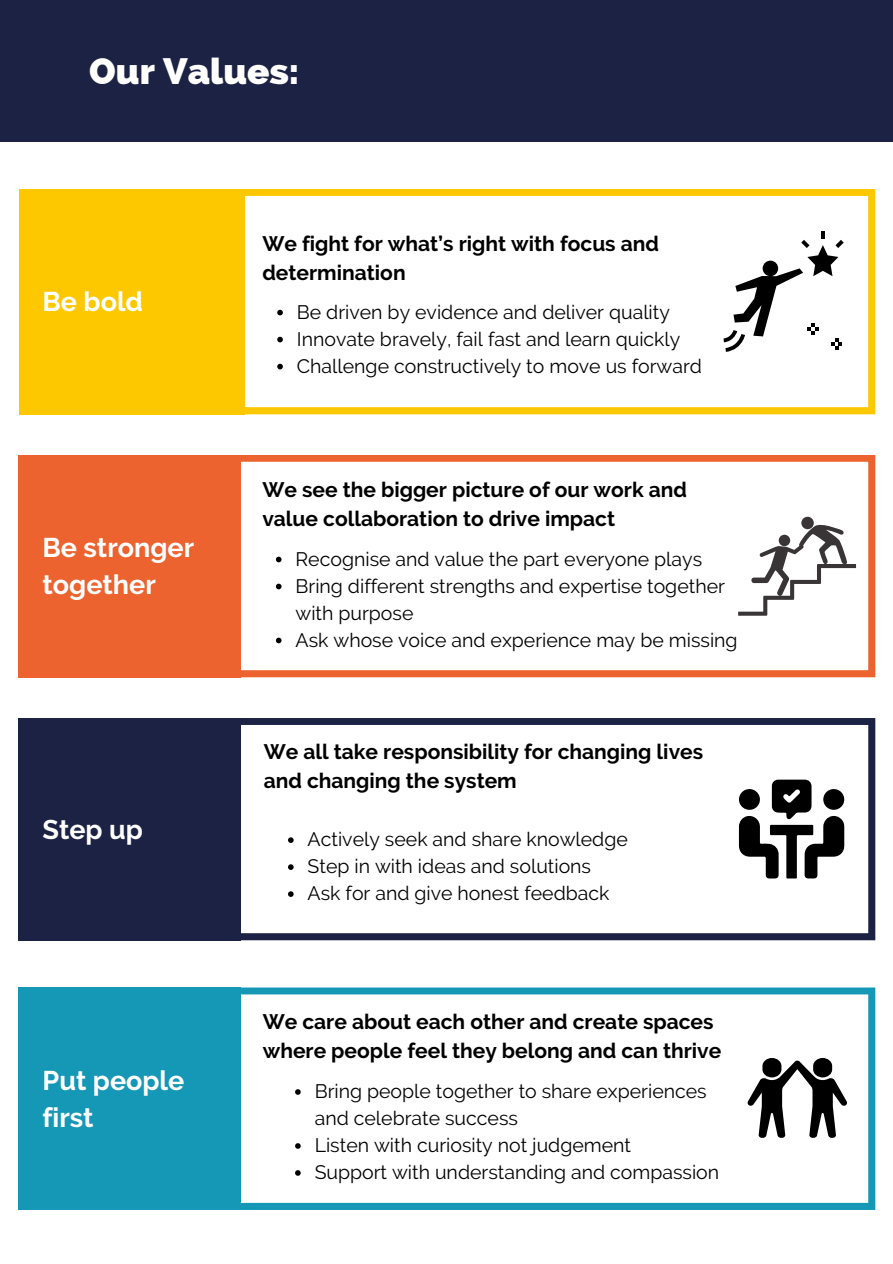
<style>
.page{position:relative;width:893px;height:1264px;background:#fff}
.page>*{position:absolute;margin:0;border:0;box-sizing:border-box;transform-origin:0 0}
.t1{font:800 36.75px "Raleway";color:#fff}
.t2{font:700 27px/37px "Raleway";color:#fff}
.t3{font:700 21px/29.2px "Raleway";color:#000}
.t4{font:19.5px/27px "Raleway";color:#000}
</style>
<div class="page">
<div style="left:0;top:0;width:892px;height:142px;background:#1c2243"></div>
<div style="left:19px;top:189px;width:225px;height:225px;background:#fdc800"></div>
<svg style="left:244px;top:189px;width:631px;height:225px"></svg>
<div style="left:19px;top:455px;width:222px;height:222px;background:#ec632f"></div>
<svg style="left:241px;top:455px;width:634px;height:222px"></svg>
<div style="left:19px;top:718px;width:222px;height:222px;background:#1c2243"></div>
<svg style="left:241px;top:718px;width:634px;height:222px"></svg>
<div style="left:19px;top:987px;width:222px;height:222px;background:#1597b6"></div>
<svg style="left:241px;top:987px;width:634px;height:222px"></svg>
<svg style="left:277px;top:310px;width:6px;height:5px"></svg>
<svg style="left:277px;top:337px;width:6px;height:5px"></svg>
<svg style="left:277px;top:364px;width:6px;height:5px"></svg>
<svg style="left:276px;top:556px;width:5px;height:6px"></svg>
<svg style="left:276px;top:583px;width:5px;height:6px"></svg>
<svg style="left:276px;top:637px;width:5px;height:6px"></svg>
<svg style="left:288px;top:837px;width:5px;height:6px"></svg>
<svg style="left:288px;top:864px;width:5px;height:6px"></svg>
<svg style="left:288px;top:891px;width:5px;height:5px"></svg>
<svg style="left:295px;top:1089px;width:6px;height:5px"></svg>
<svg style="left:295px;top:1143px;width:6px;height:5px"></svg>
<svg style="left:295px;top:1170px;width:6px;height:5px"></svg>
<svg style="left:723px;top:231px;width:120px;height:121px"></svg>
<svg style="left:738px;top:521px;width:118px;height:94px"></svg>
<div style="left:801px;top:517px;width:12px;height:12px;background:#393536;border-radius:50%"></div>
<div style="left:778px;top:534px;width:12px;height:12px;background:#393536;border-radius:50%"></div>
<svg style="left:738px;top:779px;width:106px;height:99px"></svg>
<div style="left:823px;top:789px;width:21px;height:20px;background:#000;border-radius:50%"></div>
<div style="left:738px;top:789px;width:21px;height:20px;background:#000;border-radius:50%"></div>
<svg style="left:746px;top:1057px;width:102px;height:81px"></svg>
<p class="t1" style="left:89px;top:49px;width:211px">Our Values:</p>
<p class="t2" style="left:43px;top:283px;width:102px">Be bold</p>
<p class="t2" style="left:43px;top:529px;width:153px">Be stronger together</p>
<p class="t2" style="left:43px;top:810px;width:102px">Step up</p>
<p class="t2" style="left:43px;top:1061px;width:143px">Put people first</p>
<p class="t3" style="left:262px;top:229px;width:398px">We fight for what’s right with focus and determination</p>
<p class="t4" style="left:297px;top:298px;width:374px">Be driven by evidence and deliver quality</p>
<p class="t4" style="left:297px;top:325px;width:385px">Innovate bravely, fail fast and learn quickly</p>
<p class="t4" style="left:297px;top:352px;width:406px">Challenge constructively to move us forward</p>
<p class="t3" style="left:262px;top:474px;width:426px">We see the bigger picture of our work and value collaboration to drive impact</p>
<p class="t4" style="left:295px;top:545px;width:408px">Recognise and value the part everyone plays</p>
<p class="t4" style="left:295px;top:572px;width:431px">Bring different strengths and expertise together with purpose</p>
<p class="t4" style="left:295px;top:626px;width:443px">Ask whose voice and experience may be missing</p>
<p class="t3" style="left:264px;top:736px;width:441px">We all take responsibility for changing lives and changing the system</p>
<p class="t4" style="left:307px;top:826px;width:322px">Actively seek and share knowledge</p>
<p class="t4" style="left:307px;top:852px;width:285px">Step in with ideas and solutions</p>
<p class="t4" style="left:307px;top:879px;width:303px">Ask for and give honest feedback</p>
<p class="t3" style="left:263px;top:1007px;width:460px">We care about each other and create spaces where people feel they belong and can thrive</p>
<p class="t4" style="left:315px;top:1077px;width:393px">Bring people together to share experiences and celebrate success</p>
<p class="t4" style="left:315px;top:1131px;width:318px">Listen with curiosity not judgement</p>
<p class="t4" style="left:315px;top:1158px;width:406px">Support with understanding and compassion</p>
</div>
